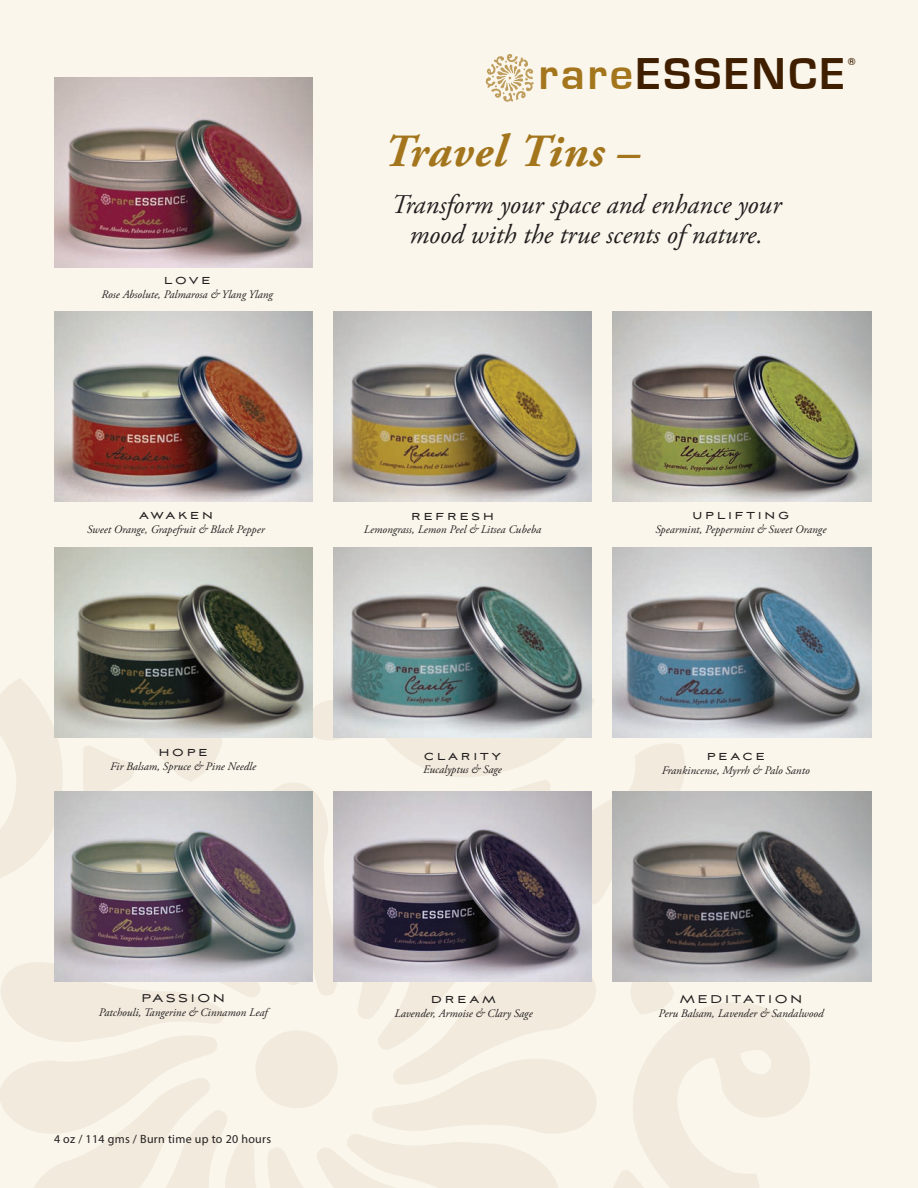
<style>
.page{position:relative;width:918px;height:1188px;background:#faf6eb}
.page>*{position:absolute;margin:0;border:0;box-sizing:border-box;transform-origin:0 0}
.t1{font:italic 700 46.05px "Adobe Garamond Pro";letter-spacing:.015em;color:#a3751d}
.t2{font:700 46.05px "Eurostile";letter-spacing:.06em;color:#3f1f00}
.t3{font:italic 27px/30px "Adobe Garamond Pro";color:#231f20;text-align:center}
.t4{font:14.1px "Aviano Sans";letter-spacing:.2em;color:#231f20}
.t5{font:12px "Myriad Pro";letter-spacing:.025em;color:#231f20}
.t6{font:italic 11.55px "Adobe Garamond Pro";color:#231f20}
.t7{font:700 10.5px "Eurostile";color:#3f1f00}
.s1{color:#a3751d}
</style>
<div class="page">
<svg style="left:486px;top:54px;width:48px;height:48px"></svg>
<svg style="left:0;top:678px;width:816px;height:510px"></svg>
<div style="left:256px;top:1030px;width:82px;height:78px;background:#f1eadd;border-radius:50%"></div>
<img style="left:54px;top:78px;width:258px;height:190px">
<img style="left:54px;top:312px;width:258px;height:190px">
<img style="left:334px;top:312px;width:258px;height:190px">
<img style="left:54px;top:548px;width:258px;height:190px">
<img style="left:334px;top:548px;width:258px;height:190px">
<img style="left:613px;top:548px;width:258px;height:190px">
<img style="left:613px;top:312px;width:258px;height:190px">
<img style="left:54px;top:791px;width:258px;height:190px">
<img style="left:334px;top:792px;width:258px;height:189px">
<img style="left:613px;top:791px;width:258px;height:190px">
<p class="t4" style="left:164px;top:272px;width:48px">love</p>
<p class="t6" style="left:102px;top:287px;width:173px">Rose Absolute, Palmarosa &amp; Ylang Ylang</p>
<p class="t4" style="left:139px;top:507px;width:75px">awaken</p>
<p class="t6" style="left:87px;top:522px;width:179px">Sweet Orange, Grapefruit &amp; Black Pepper</p>
<p class="t4" style="left:159px;top:744px;width:50px">hope</p>
<p class="t6" style="left:110px;top:759px;width:147px">Fir Balsam, Spruce &amp; Pine Needle</p>
<p class="t4" style="left:141px;top:990px;width:85px">PASSION</p>
<p class="t6" style="left:99px;top:1005px;width:170px">Patchouli, Tangerine &amp; Cinnamon Leaf</p>
<p class="t5" style="left:54px;top:1132px;width:219px">4 oz / 114 gms / Burn time up to 20 hours</p>
<h1 class="t2" style="left:539px;top:49px;width:308px"><span class="s1">rare</span>ESSENCE</h1>
<p class="t7" style="left:848px;top:56px;width:9px">®</p>
<h1 class="t1" style="left:383px;top:125px;width:258px">Travel Tins –</h1>
<h2 class="t3" style="left:391px;top:190px;width:392px">Transform your space and enhance your mood with the true scents of nature.</h2>
<p class="t4" style="left:411px;top:508px;width:84px">refresh</p>
<p class="t6" style="left:364px;top:523px;width:179px">Lemongrass, Lemon Peel &amp; Litsea Cubeba</p>
<p class="t4" style="left:692px;top:507px;width:98px">uplifting</p>
<p class="t6" style="left:655px;top:522px;width:172px">Spearmint, Peppermint &amp; Sweet Orange</p>
<p class="t4" style="left:424px;top:748px;width:79px">clarity</p>
<p class="t6" style="left:423px;top:763px;width:80px">Eucalyptus &amp; Sage</p>
<p class="t4" style="left:707px;top:748px;width:59px">peace</p>
<p class="t6" style="left:662px;top:763px;width:149px">Frankincense, Myrrh &amp; Palo Santo</p>
<p class="t4" style="left:431px;top:991px;width:66px">dream</p>
<p class="t6" style="left:394px;top:1006px;width:140px">Lavender, Armoise &amp; Clary Sage</p>
<p class="t4" style="left:680px;top:991px;width:124px">MEDITATION</p>
<p class="t6" style="left:659px;top:1006px;width:167px">Peru Balsam, Lavender &amp; Sandalwood</p>
</div>
